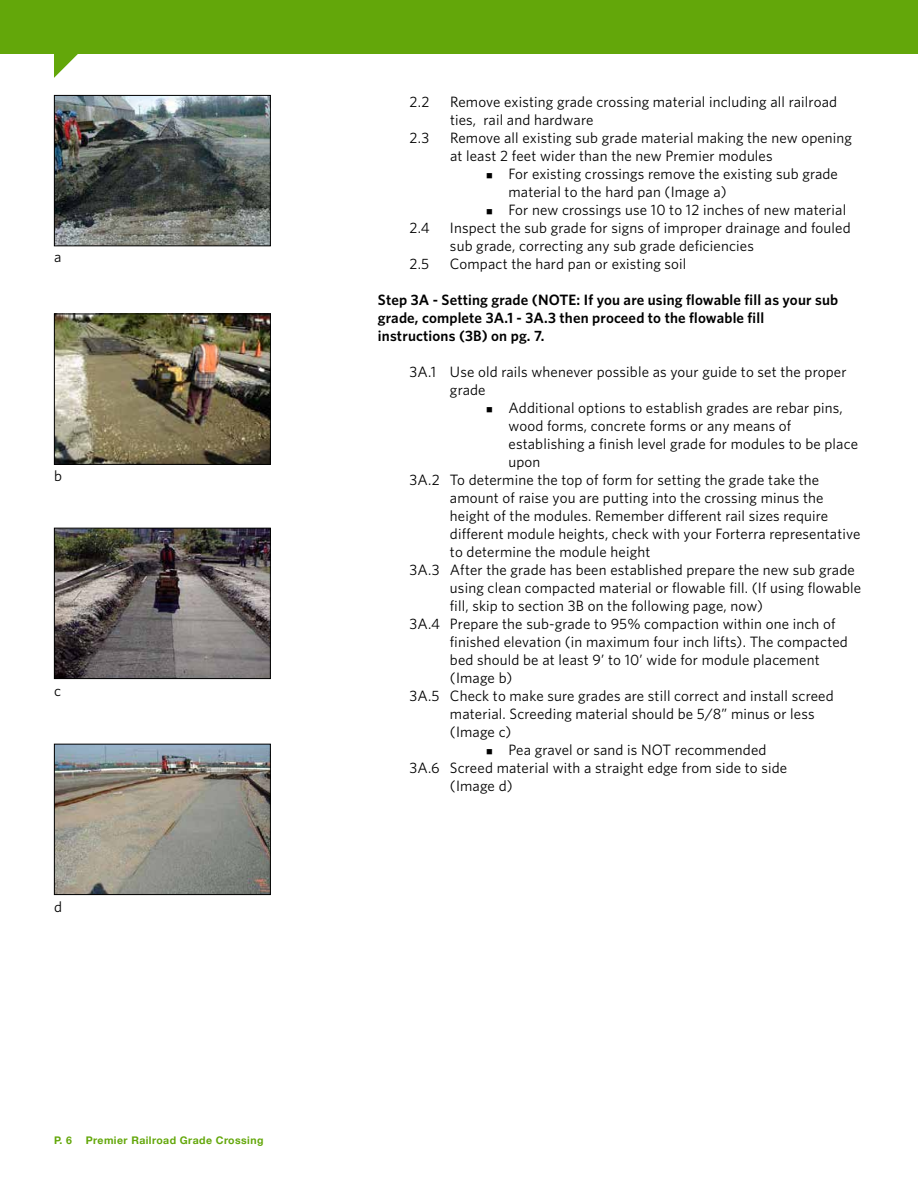
<style>
.page{position:relative;width:918px;height:1188px;background:#fff}
.page>*{position:absolute;margin:0;border:0;box-sizing:border-box;transform-origin:0 0}
.t1{font:15px/18px "Whitney";letter-spacing:.01em;color:#000}
.t2{font:600 15px/18px "Whitney";letter-spacing:.01em;color:#000}
.t3{font:700 10.5px "Helvetica Neue";letter-spacing:.04em;color:#63a70a}
</style>
<div class="page">
<img style="left:56px;top:97px;width:213px;height:147px">
<div style="left:54px;top:95px;width:217px;height:151px;border:1px solid #000"></div>
<img style="left:56px;top:316px;width:213px;height:147px">
<div style="left:54px;top:314px;width:217px;height:151px;border:1px solid #000"></div>
<img style="left:56px;top:530px;width:213px;height:147px">
<div style="left:54px;top:528px;width:217px;height:151px;border:1px solid #000"></div>
<img style="left:56px;top:746px;width:213px;height:147px">
<div style="left:54px;top:744px;width:217px;height:151px;border:1px solid #000"></div>
<div style="left:0;top:0;width:918px;height:54px;background:#63a70a"></div>
<svg style="left:54px;top:54px;width:24px;height:24px"></svg>
<p class="t1" style="left:54px;top:247px;width:9px">a</p>
<p class="t1" style="left:54px;top:466px;width:9px">b</p>
<p class="t1" style="left:54px;top:681px;width:8px">c</p>
<p class="t1" style="left:54px;top:897px;width:9px">d</p>
<p class="t3" style="left:54px;top:1132px;width:20px">P. 6</p>
<p class="t3" style="left:86px;top:1132px;width:179px">Premier Railroad Grade Crossing</p>
<p class="t1" style="left:410px;top:92px;width:21px">2.2</p>
<p class="t1" style="left:450px;top:92px;width:389px">Remove existing grade crossing material including all railroad ties, rail and hardware</p>
<p class="t1" style="left:410px;top:128px;width:21px">2.3</p>
<p class="t1" style="left:450px;top:128px;width:404px">Remove all existing sub grade material making the new opening at least 2 feet wider than the new Premier modules</p>
<p class="t1" style="left:508px;top:164px;width:331px;text-indent:-22px">■ For existing crossings remove the existing sub grade material to the hard pan (Image a)</p>
<p class="t1" style="left:486px;top:200px;width:362px">■ For new crossings use 10 to 12 inches of new material</p>
<p class="t1" style="left:409px;top:218px;width:22px">2.4</p>
<p class="t1" style="left:450px;top:218px;width:402px">Inspect the sub grade for signs of improper drainage and fouled sub grade, correcting any sub grade deficiencies</p>
<p class="t1" style="left:409px;top:254px;width:21px">2.5</p>
<p class="t1" style="left:450px;top:254px;width:238px">Compact the hard pan or existing soil</p>
<p class="t2" style="left:378px;top:291px;width:462px">Step 3A - Setting grade (NOTE: If you are using flowable fill as your sub grade, complete 3A.1 - 3A.3 then proceed to the flowable fill instructions (3B) on pg. 7.</p>
<p class="t1" style="left:450px;top:362px;width:398px;text-indent:-40px">3A.1 Use old rails whenever possible as your guide to set the proper grade</p>
<p class="t1" style="left:486px;top:398px;width:358px">■ Additional options to establish grades are rebar pins,</p>
<p class="t1" style="left:508px;top:416px;width:284px">wood forms, concrete forms or any means of</p>
<p class="t1" style="left:508px;top:434px;width:351px">establishing a finish level grade for modules to be place</p>
<p class="t1" style="left:508px;top:452px;width:33px">upon</p>
<p class="t1" style="left:409px;top:470px;width:411px">3A.2 To determine the top of form for setting the grade take the</p>
<p class="t1" style="left:450px;top:488px;width:375px">amount of raise you are putting into the crossing minus the</p>
<p class="t1" style="left:450px;top:506px;width:380px">height of the modules. Remember different rail sizes require</p>
<p class="t1" style="left:450px;top:524px;width:412px">different module heights, check with your Forterra representative</p>
<p class="t1" style="left:450px;top:542px;width:202px">to determine the module height</p>
<p class="t1" style="left:409px;top:560px;width:447px">3A.3 After the grade has been established prepare the new sub grade</p>
<p class="t1" style="left:450px;top:578px;width:413px">using clean compacted material or flowable fill. (If using flowable</p>
<p class="t1" style="left:450px;top:596px;width:315px">fill, skip to section 3B on the following page, now)</p>
<p class="t1" style="left:409px;top:614px;width:428px">3A.4 Prepare the sub-grade to 95% compaction within one inch of</p>
<p class="t1" style="left:450px;top:632px;width:399px">finished elevation (in maximum four inch lifts). The compacted</p>
<p class="t1" style="left:450px;top:650px;width:371px">bed should be at least 9’ to 10’ wide for module placement</p>
<p class="t1" style="left:450px;top:668px;width:64px">(Image b)</p>
<p class="t1" style="left:409px;top:686px;width:426px">3A.5 Check to make sure grades are still correct and install screed</p>
<p class="t1" style="left:450px;top:704px;width:366px">material. Screeding material should be 5/8” minus or less</p>
<p class="t1" style="left:450px;top:722px;width:63px">(Image c)</p>
<p class="t1" style="left:486px;top:740px;width:282px">■ Pea gravel or sand is NOT recommended</p>
<p class="t1" style="left:409px;top:758px;width:379px">3A.6 Screed material with a straight edge from side to side</p>
<p class="t1" style="left:450px;top:776px;width:64px">(Image d)</p>
</div>
